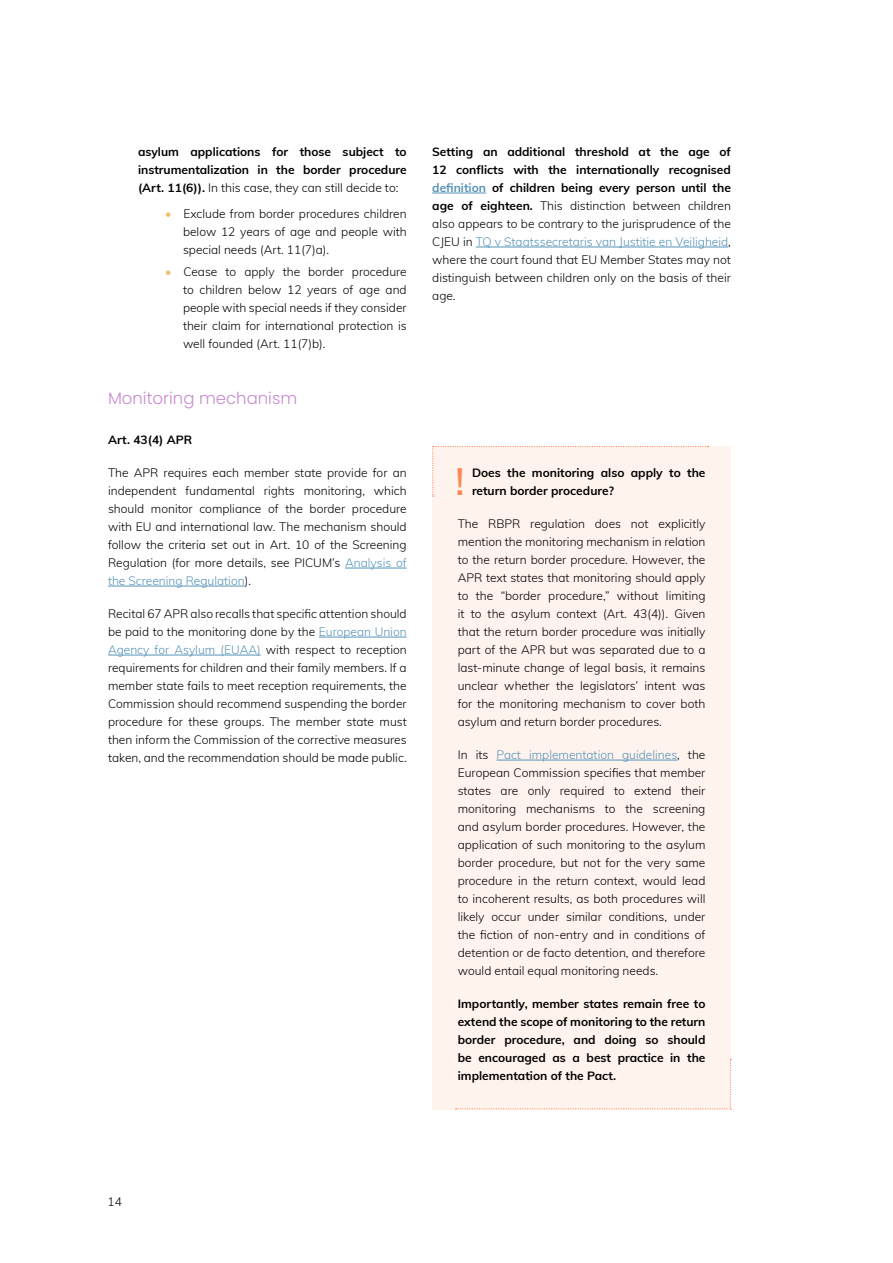
<style>
.page{position:relative;width:893px;height:1263px;background:#fff}
.page>*{position:absolute;margin:0;border:0;box-sizing:border-box;transform-origin:0 0}
.t1{font:600 37.35px "Muli";color:#ff8752}
.t2{font:300 16.5px "Poppins";color:#c78ccf}
.t3{font:300 12px/18px "Muli";color:#000;text-align:justify}
.t4{font:700 12px/18px "Muli";color:#000;text-align:justify}
.s1{font-weight:300}
.s2{color:#f5ba6b}
.s3{color:#5693b8}
.s4{font-weight:700}
.s5{font-weight:700;color:#5693b8}
</style>
<div class="page">
<div style="left:432px;top:446px;width:299px;height:663px;background:#fff3ee"></div>
<hr style="left:432px;top:193px;width:54px;height:1px;background:#5693b8">
<hr style="left:476px;top:247px;width:252px;height:1px;background:#5693b8">
<hr style="left:345px;top:568px;width:62px;height:1px;background:#5693b8">
<hr style="left:108px;top:586px;width:137px;height:1px;background:#5693b8">
<hr style="left:319px;top:637px;width:88px;height:1px;background:#5693b8">
<hr style="left:108px;top:655px;width:153px;height:1px;background:#5693b8">
<hr style="left:496px;top:760px;width:181px;height:1px;background:#5693b8">
<svg style="left:432px;top:446px;width:277px;height:51px"></svg>
<svg style="left:456px;top:1059px;width:275px;height:50px"></svg>
<p class="t4" style="left:138px;top:142px;width:270px">asylum applications for those subject to instrumentalization in the border procedure (Art. 11(6)). <span class="s1">In this case, they can still decide to:</span></p>
<p class="t3" style="left:183px;top:204px;width:225px;text-indent:-18px"><span class="s2">•</span> Exclude from border procedures children below 12 years of age and people with special needs (Art. 11(7)a).</p>
<p class="t3" style="left:183px;top:262px;width:225px;text-indent:-18px"><span class="s2">•</span> Cease to apply the border procedure to children below 12 years of age and people with special needs if they consider their claim for international protection is well founded (Art. 11(7)b).</p>
<h2 class="t2" style="left:108px;top:388px;width:191px">Monitoring mechanism</h2>
<p class="t4" style="left:108px;top:430px;width:86px">Art. 43(4) APR</p>
<p class="t3" style="left:108px;top:463px;width:300px">The APR requires each member state provide for an independent fundamental rights monitoring, which should monitor compliance of the border procedure with EU and international law. The mechanism should follow the criteria set out in Art. 10 of the Screening Regulation (for more details, see PICUM’s <span class="s3">Analysis of the Screening Regulation</span>).</p>
<p class="t3" style="left:108px;top:604px;width:300px">Recital 67 APR also recalls that specific attention should be paid to the monitoring done by the <span class="s3">European Union Agency for Asylum (EUAA)</span> with respect to reception requirements for children and their family members. If a member state fails to meet reception requirements, the Commission should recommend suspending the border procedure for these groups. The member state must then inform the Commission of the corrective measures taken, and the recommendation should be made public.</p>
<p class="t3" style="left:432px;top:142px;width:300px"><span class="s4">Setting an additional threshold at the age of 12 conflicts with the internationally recognised </span><span class="s5">definition</span> <span class="s4">of children being every person until the age of eighteen.</span> This distinction between children also appears to be contrary to the jurisprudence of the CJEU in <span class="s3">TQ v Staatssecretaris van Justitie en Veiligheid</span>, where the court found that EU Member States may not distinguish between children only on the basis of their age.</p>
<h1 class="t1" style="left:456px;top:454px;width:10px">!</h1>
<p class="t4" style="left:472px;top:463px;width:235px">Does the monitoring also apply to the return border procedure?</p>
<p class="t3" style="left:458px;top:514px;width:249px">The RBPR regulation does not explicitly mention the monitoring mechanism in relation to the return border procedure. However, the APR text states that monitoring should apply to the “border procedure,” without limiting it to the asylum context (Art. 43(4)). Given that the return border procedure was initially part of the APR but was separated due to a last-minute change of legal basis, it remains unclear whether the legislators’ intent was for the monitoring mechanism to cover both asylum and return border procedures.</p>
<p class="t3" style="left:458px;top:745px;width:249px">In its <span class="s3">Pact implementation guidelines</span>, the European Commission specifies that member states are only required to extend their monitoring mechanisms to the screening and asylum border procedures. However, the application of such monitoring to the asylum border procedure, but not for the very same procedure in the return context, would lead to incoherent results, as both procedures will likely occur under similar conditions, under the fiction of non-entry and in conditions of detention or de facto detention, and therefore would entail equal monitoring needs.</p>
<p class="t4" style="left:458px;top:994px;width:249px">Importantly, member states remain free to extend the scope of monitoring to the return border procedure, and doing so should be encouraged as a best practice in the implementation of the Pact.</p>
<p class="t3" style="left:107px;top:1192px;width:16px">14</p>
</div>
